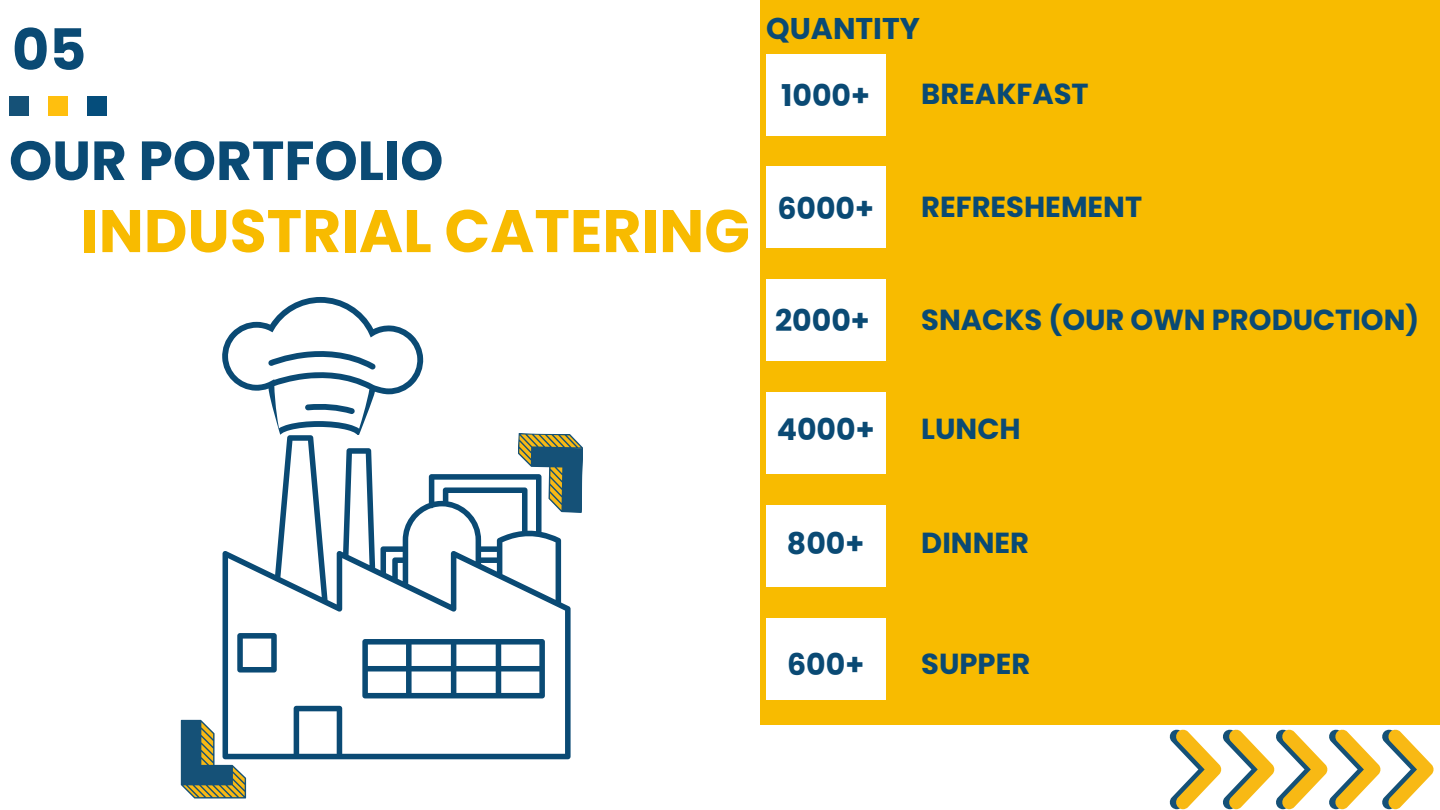
<style>
.page{position:relative;width:1440px;height:810px;background:#fff}
.page>*{position:absolute;margin:0;border:0;box-sizing:border-box;transform-origin:0 0}
.t1{font:700 60px "Poppins";color:#f8bb00}
.t2{font:700 57px "Poppins";color:#0a4a74}
.t3{font:700 55px "Poppins";color:#0a4a74}
.t4{font:700 30px "Poppins";color:#0a4a74}
.t5{font:700 29px "Poppins";color:#0a4a74}
</style>
<div class="page">
<div style="left:760px;top:0;width:680px;height:724px;background:#f8bb00"></div>
<div style="left:766px;top:54px;width:119px;height:81px;background:#fff"></div>
<svg style="left:181px;top:720px;width:65px;height:79px"></svg>
<svg style="left:1169px;top:729px;width:265px;height:80px"></svg>
<svg style="left:223px;top:435px;width:348px;height:324px"></svg>
<svg style="left:237px;top:633px;width:40px;height:40px"></svg>
<svg style="left:362px;top:639px;width:183px;height:59px"></svg>
<div style="left:766px;top:167px;width:119px;height:81px;background:#fff"></div>
<div style="left:766px;top:279px;width:119px;height:82px;background:#fff"></div>
<div style="left:766px;top:392px;width:119px;height:82px;background:#fff"></div>
<div style="left:766px;top:505px;width:119px;height:81px;background:#fff"></div>
<div style="left:766px;top:618px;width:119px;height:81px;background:#fff"></div>
<svg style="left:222px;top:297px;width:201px;height:138px"></svg>
<div style="left:9px;top:96px;width:20px;height:20px;background:#155177"></div>
<div style="left:48px;top:96px;width:20px;height:20px;background:#ffbf0e"></div>
<div style="left:87px;top:96px;width:20px;height:20px;background:#054d7b"></div>
<svg style="left:517px;top:433px;width:66px;height:80px"></svg>
<h2 class="t2" style="left:12px;top:10px;width:76px">05</h2>
<h3 class="t3" style="left:9px;top:122px;width:436px">OUR PORTFOLIO</h3>
<h1 class="t1" style="left:81px;top:189px;width:670px">INDUSTRIAL CATERING</h1>
<p class="t4" style="left:766px;top:7px;width:155px">QUANTITY</p>
<p class="t4" style="left:781px;top:74px;width:90px">1000+</p>
<p class="t5" style="left:921px;top:74px;width:169px">BREAKFAST</p>
<p class="t4" style="left:777px;top:187px;width:98px">6000+</p>
<p class="t5" style="left:921px;top:187px;width:222px">REFRESHEMENT</p>
<p class="t4" style="left:775px;top:300px;width:96px">2000+</p>
<p class="t5" style="left:921px;top:299px;width:500px">SNACKS (OUR OWN PRODUCTION)</p>
<p class="t4" style="left:777px;top:409px;width:99px">4000+</p>
<p class="t5" style="left:921px;top:408px;width:101px">LUNCH</p>
<p class="t4" style="left:787px;top:523px;width:79px">800+</p>
<p class="t5" style="left:921px;top:522px;width:109px">DINNER</p>
<p class="t4" style="left:787px;top:644px;width:79px">600+</p>
<p class="t5" style="left:921px;top:643px;width:111px">SUPPER</p>
</div>
